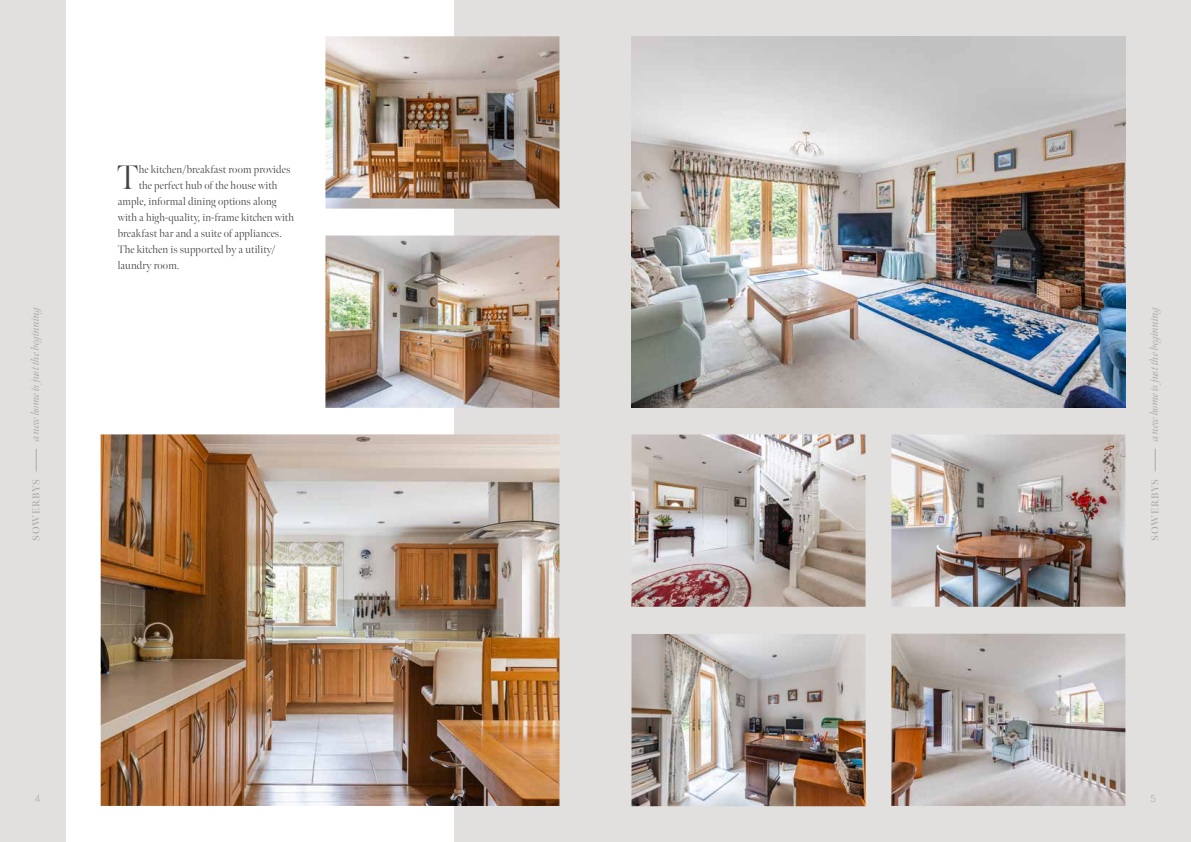
<style>
.page{position:relative;width:1191px;height:842px;background:#fff}
.page>*{position:absolute;margin:0;border:0;box-sizing:border-box;transform-origin:0 0}
.t1{font:300 34px "Meno Banner";color:#434141}
.t2{font:300 11px "Meno Banner";letter-spacing:.01em;color:#434141}
.t3{font:italic 11px "Meno Banner";letter-spacing:-.01em;color:#ada8a0}
.t4{font:600 10px "Meno Banner";letter-spacing:.08em;color:#ada8a0}
.t5{font:300 10px "Quasimoda";color:#ada8a0}
</style>
<div class="page">
<div style="left:0;top:0;width:595px;height:842px;background:#e2e0df"></div>
<div style="left:595px;top:0;width:596px;height:842px;background:#e2e0df"></div>
<svg style="left:36px;top:449px;width:1px;height:22px"></svg>
<svg style="left:1155px;top:449px;width:1px;height:22px"></svg>
<div style="left:66px;top:0;width:387px;height:842px;background:#fff"></div>
<img style="left:101px;top:434px;width:458px;height:372px">
<img style="left:631px;top:434px;width:234px;height:173px">
<img style="left:891px;top:434px;width:234px;height:173px">
<img style="left:891px;top:634px;width:234px;height:172px">
<img style="left:631px;top:36px;width:494px;height:372px">
<img style="left:325px;top:36px;width:234px;height:173px">
<img style="left:325px;top:236px;width:234px;height:172px">
<img style="left:631px;top:634px;width:234px;height:172px">
<h1 class="t1" style="left:117px;top:157px;width:23px">T</h1>
<p class="t2" style="left:139px;top:163px;width:153px">he kitchen/breakfast room provides</p>
<p class="t2" style="left:139px;top:179px;width:140px">the perfect hub of the house with</p>
<p class="t2" style="left:118px;top:195px;width:160px">ample, informal dining options along</p>
<p class="t2" style="left:118px;top:211px;width:178px">with a high-quality, in-frame kitchen with</p>
<p class="t2" style="left:118px;top:227px;width:165px">breakfast bar and a suite of appliances.</p>
<p class="t2" style="left:118px;top:243px;width:159px">The kitchen is supported by a utility/</p>
<p class="t2" style="left:118px;top:259px;width:63px">laundry room.</p>
<p class="t3" style="left:29px;top:441px;width:138px;rotate:-90deg">a new home is just the beginning</p>
<p class="t3" style="left:1147px;top:441px;width:138px;rotate:-90deg">a new home is just the beginning</p>
<p class="t4" style="left:30px;top:541px;width:63px;rotate:-90deg">SOWERBYS</p>
<p class="t4" style="left:1149px;top:541px;width:63px;rotate:-90deg">SOWERBYS</p>
<p class="t5" style="left:35px;top:791px;width:7px">4</p>
<p class="t5" style="left:1150px;top:791px;width:7px">5</p>
</div>
